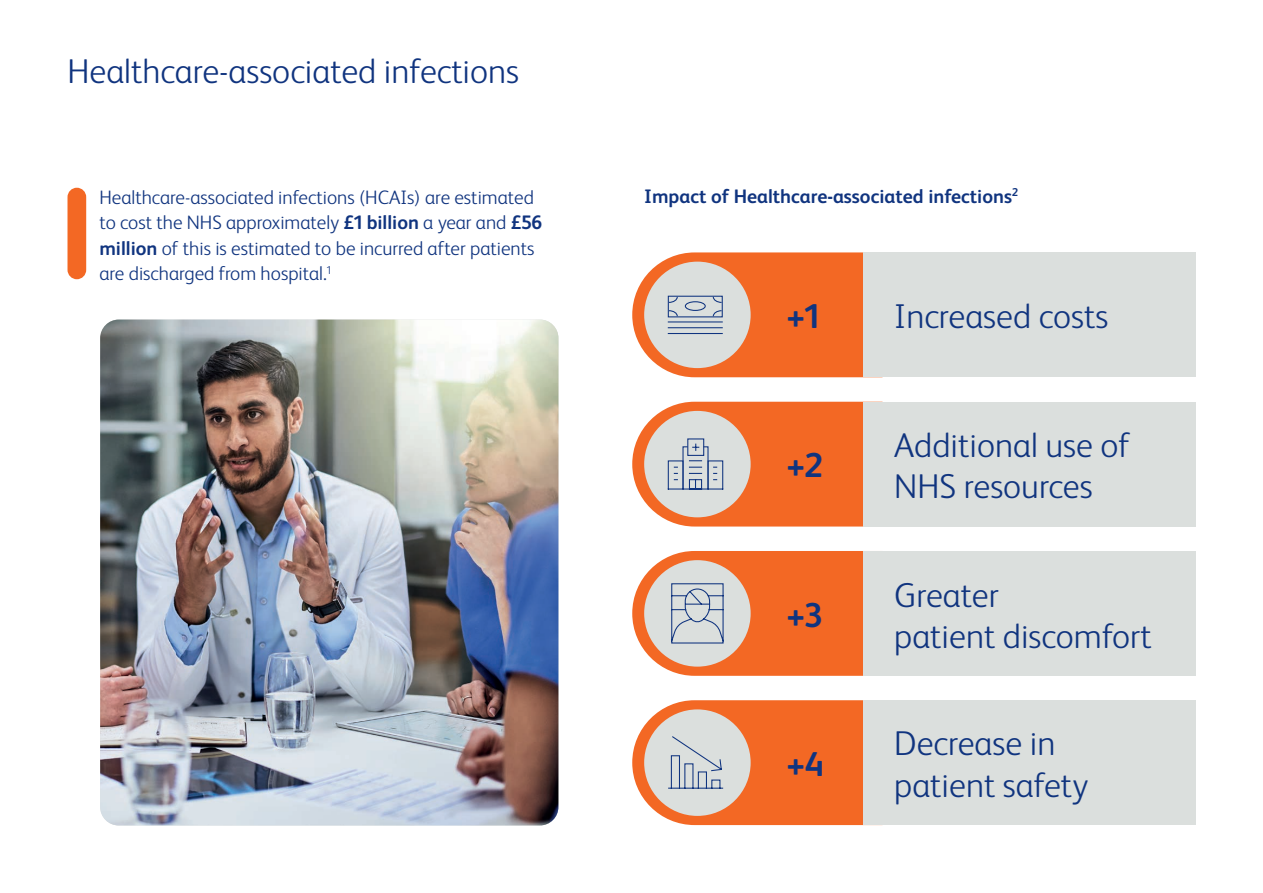
<style>
.page{position:relative;width:1263px;height:893px;background:#fff}
.page>*{position:absolute;margin:0;border:0;box-sizing:border-box;transform-origin:0 0}
.t1{font:300 34.5px/41.2px "FS Albert Pro";color:#10347f}
.t2{font:700 34.5px "FS Albert Pro";color:#10347f}
.t3{font:300 19.5px/25.5px "FS Albert Pro";color:#10347f}
.t4{font:700 19.5px "FS Albert Pro";color:#10347f}
.s1{font-weight:700}
</style>
<div class="page">
<svg style="left:632px;top:252px;width:231px;height:125px;background:#e9956c"></svg>
<div style="left:863px;top:252px;width:332px;height:125px;background:#dbdfdd"></div>
<div style="left:68px;top:188px;width:18px;height:91px;background:#f36824;border-radius:9px"></div>
<div style="left:863px;top:402px;width:332px;height:124px;background:#dbdfdd"></div>
<svg style="left:632px;top:402px;width:250px;height:125px;background:#e79972"></svg>
<div style="left:863px;top:551px;width:332px;height:125px;background:#dbdfdd"></div>
<svg style="left:632px;top:551px;width:231px;height:125px;background:#e7936b"></svg>
<div style="left:863px;top:700px;width:332px;height:125px;background:#dbdfdd"></div>
<svg style="left:632px;top:700px;width:231px;height:125px;background:#eb976c"></svg>
<img style="left:100px;top:320px;width:458px;height:505px">
<h1 class="t1" style="left:68px;top:49px;width:453px">Healthcare-associated infections</h1>
<p class="t3" style="left:99px;top:183px;width:444px">Healthcare-associated infections (HCAIs) are estimated to cost the NHS approximately <span class="s1">£1 billion</span> a year and <span class="s1">£56 million</span> of this is estimated to be incurred after patients are discharged from hospital.<sup>1</sup></p>
<p class="t4" style="left:644px;top:182px;width:375px">Impact of Healthcare-associated infections<sup>2</sup></p>
<h1 class="t2" style="left:787px;top:292px;width:34px">+1</h1>
<h1 class="t1" style="left:894px;top:294px;width:216px">Increased costs</h1>
<h1 class="t2" style="left:787px;top:441px;width:37px">+2</h1>
<h1 class="t2" style="left:787px;top:591px;width:37px">+3</h1>
<h1 class="t2" style="left:787px;top:740px;width:39px">+4</h1>
<h1 class="t1" style="left:894px;top:422px;width:237px">Additional use of<br>NHS resources</h1>
<h1 class="t1" style="left:894px;top:572px;width:259px">Greater<br>patient discomfort</h1>
<h1 class="t1" style="left:894px;top:721px;width:195px">Decrease in patient safety</h1>
</div>
